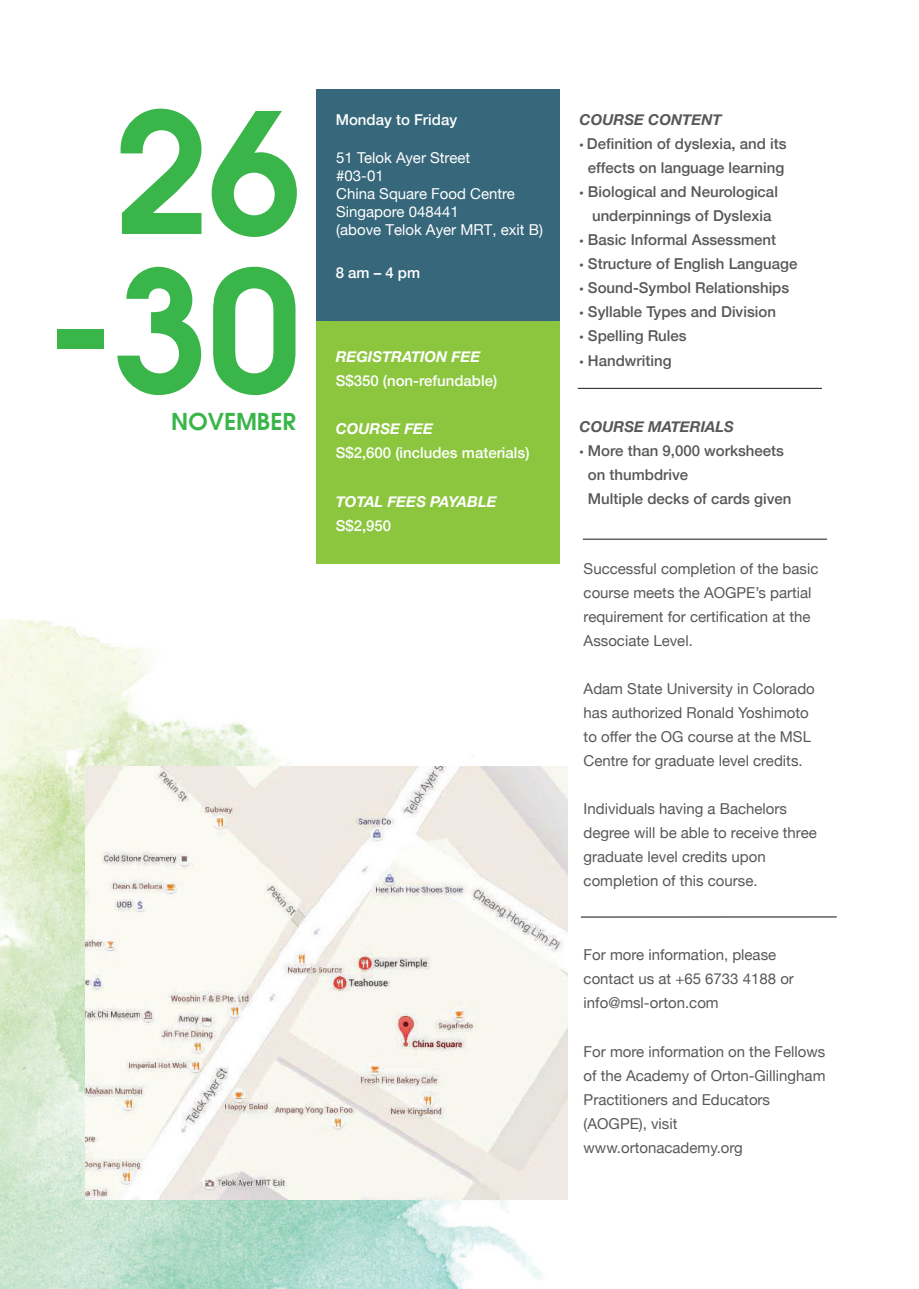
<style>
.page{position:relative;width:919px;height:1289px;background:#fff}
.page>*{position:absolute;margin:0;border:0;box-sizing:border-box;transform-origin:0 0}
.t1{font:600 166.35px/158.1px "Avant Garde";color:#3ab54a;text-align:center}
.t2{font:600 23.1px "Avant Garde";color:#3ab54a}
.t3{font:15px/24px "Helvetica Neue";color:#57585a}
.t4{font:500 15px/24px "Helvetica Neue";color:#57585a;text-align:center}
.t5{font:15px/18px "Helvetica Neue";color:#fff}
.t6{font:500 15px "Helvetica Neue";color:#fff}
.t7{font:italic 700 15px "Helvetica Neue";color:#fff}
.t8{font:italic 700 15px "Helvetica Neue";color:#57585a}
.s1{font-family:"Myriad Pro";font-weight:400}
</style>
<div class="page">
<img style="left:0;top:619px;width:684px;height:669px">
<div style="left:316px;top:89px;width:243px;height:233px;background:#37677b"></div>
<div style="left:316px;top:321px;width:243px;height:243px;background:#8bc63e"></div>
<hr style="left:583px;top:539px;width:244px;height:1px;background:#231f20">
<hr style="left:581px;top:916px;width:255px;height:1px;background:#231f20">
<hr style="left:577px;top:388px;width:244px;height:1px;background:#231f20">
<img style="left:86px;top:766px;width:481px;height:433px">
<h1 class="t1" style="left:45px;top:90px;width:258px">26 -30</h1>
<h2 class="t2" style="left:171px;top:406px;width:126px">NOVEMBER</h2>
<p class="t6" style="left:335px;top:108px;width:123px">Monday to Friday</p>
<p class="t5" style="left:336px;top:149px;width:208px">51 Telok Ayer Street<br>#03-01<br>China Square Food Centre<br>Singapore 048441<br>(above Telok Ayer MRT, exit B)</p>
<p class="t6" style="left:335px;top:261px;width:86px">8 am – 4 pm</p>
<p class="t7" style="left:335px;top:345px;width:146px">REGISTRATION FEE</p>
<p class="t6" style="left:335px;top:369px;width:163px">S$350 (non-refundable)</p>
<p class="t7" style="left:335px;top:417px;width:99px">COURSE FEE</p>
<p class="t6" style="left:335px;top:441px;width:195px">S$2,600 (includes materials)</p>
<p class="t7" style="left:335px;top:489px;width:162px">TOTAL FEES PAYABLE</p>
<p class="t6" style="left:335px;top:513px;width:57px">S$2,950</p>
<p class="t8" style="left:579px;top:108px;width:143px">COURSE CONTENT</p>
<p class="t4" style="left:579px;top:131px;width:208px"><span class="s1">•</span> Definition of dyslexia, and its effects on language learning</p>
<p class="t4" style="left:579px;top:179px;width:200px"><span class="s1">•</span> Biological and Neurological underpinnings of Dyslexia</p>
<p class="t4" style="left:579px;top:227px;width:198px"><span class="s1">•</span> Basic Informal Assessment</p>
<p class="t4" style="left:579px;top:251px;width:219px"><span class="s1">•</span> Structure of English Language</p>
<p class="t4" style="left:579px;top:275px;width:211px"><span class="s1">•</span> Sound-Symbol Relationships</p>
<p class="t4" style="left:579px;top:299px;width:198px"><span class="s1">•</span> Syllable Types and Division</p>
<p class="t4" style="left:579px;top:323px;width:109px"><span class="s1">•</span> Spelling Rules</p>
<p class="t4" style="left:579px;top:347px;width:94px"><span class="s1">•</span> Handwriting</p>
<p class="t8" style="left:579px;top:415px;width:156px">COURSE MATERIALS</p>
<p class="t4" style="left:579px;top:438px;width:206px"><span class="s1">•</span> More than 9,000 worksheets</p>
<p class="t4" style="left:588px;top:462px;width:205px;text-align:left">on thumbdrive<br>Multiple decks of cards given</p>
<p class="t3" style="left:583px;top:557px;width:236px">Successful completion of the basic course meets the AOGPE’s partial requirement for certification at the<br>Associate Level.</p>
<p class="t3" style="left:583px;top:677px;width:233px">Adam State University in Colorado has authorized Ronald Yoshimoto to offer the OG course at the MSL Centre for graduate level credits.</p>
<p class="t3" style="left:583px;top:797px;width:235px">Individuals having a Bachelors degree will be able to receive three graduate level credits upon completion of this course.</p>
<p class="t3" style="left:583px;top:944px;width:212px">For more information, please contact us at +65 6733 4188 or info@msl-orton.com</p>
<p class="t3" style="left:583px;top:1040px;width:243px">For more information on the Fellows of the Academy of Orton-Gillingham<br>Practitioners and Educators (AOGPE), visit www.ortonacademy.org</p>
</div>
